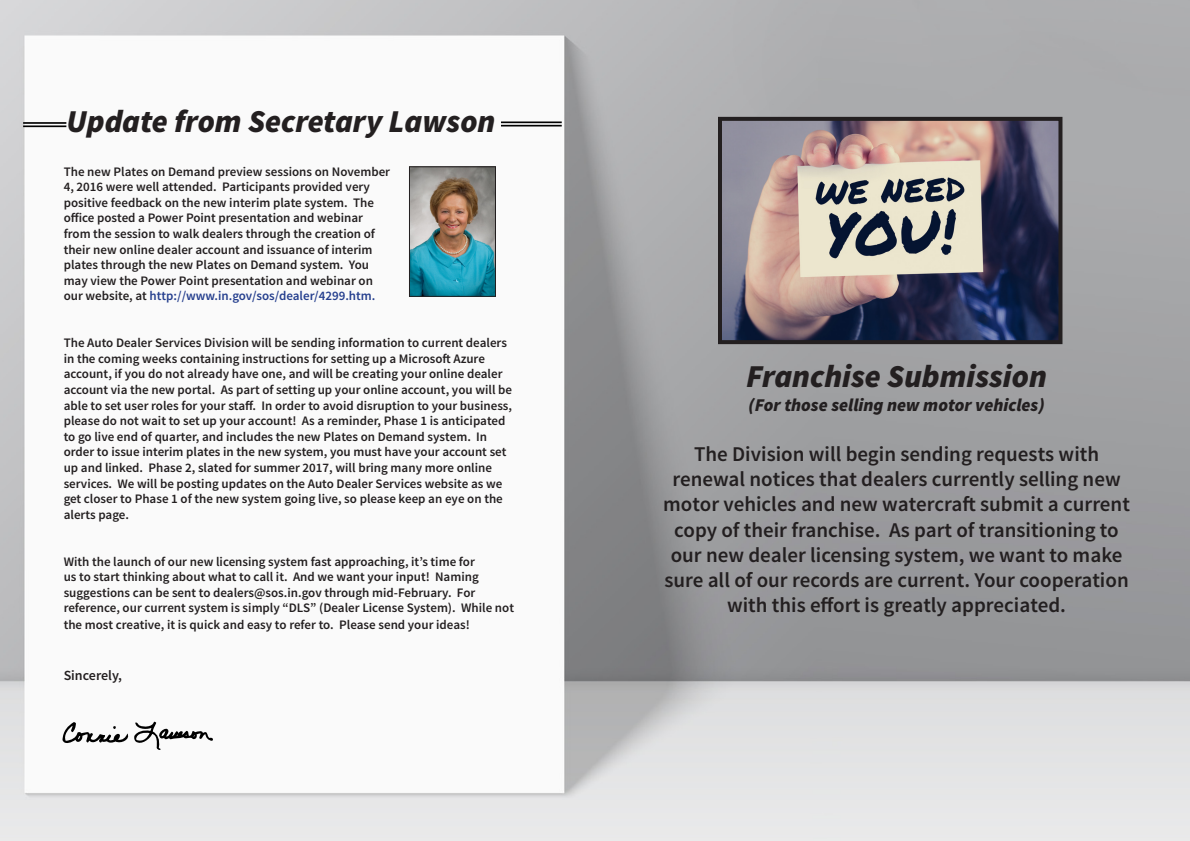
<style>
.page{position:relative;width:1190px;height:841px;background:#fff}
.page>*{position:absolute;margin:0;border:0;box-sizing:border-box;transform-origin:0 0}
.t1{font:italic 900 31.9px "Source Sans Pro";color:#231f20}
.t2{font:600 21px/25.2px "Source Sans Pro";color:#231f20;text-align:center}
.t3{font:italic 900 18px "Source Sans Pro";color:#231f20}
.t4{font:600 14px "Source Sans Pro";color:#231f20}
.t5{font:600 13px/15.6px "Source Sans Pro";color:#231f20}
.s1{color:#253f8e}
</style>
<div class="page">
<img style="left:0;top:0;width:1190px;height:841px">
<hr style="left:501px;top:122px;width:61px;height:1px;background:#000">
<hr style="left:501px;top:125px;width:61px;height:1px;background:#000">
<hr style="left:23px;top:122px;width:43px;height:2px;background:#000">
<hr style="left:23px;top:125px;width:43px;height:2px;background:#000">
<svg style="left:62px;top:722px;width:151px;height:28px"></svg>
<img style="left:411px;top:168px;width:83px;height:127px">
<div style="left:409px;top:166px;width:87px;height:131px;border:1px solid #231f20"></div>
<img style="left:723px;top:122px;width:334px;height:217px">
<div style="left:718px;top:117px;width:344px;height:227px;border:4px solid #231f20"></div>
<p class="t1" style="left:66px;top:101px;width:431px">Update from Secretary Lawson</p>
<p class="t5" style="left:64px;top:164px;width:328px">The new Plates on Demand preview sessions on November 4, 2016 were well attended. Participants provided very positive feedback on the new interim plate system. The office posted a Power Point presentation and webinar from the session to walk dealers through the creation of their new online dealer account and issuance of interim plates through the new Plates on Demand system. You may view the Power Point presentation and webinar on our website, at <span class="s1">http://www.in.gov/sos/dealer/4299.htm.</span></p>
<p class="t5" style="left:64px;top:335px;width:450px">The Auto Dealer Services Division will be sending information to current dealers in the coming weeks containing instructions for setting up a Microsoft Azure account, if you do not already have one, and will be creating your online dealer account via the new portal. As part of setting up your online account, you will be able to set user roles for your staff. In order to avoid disruption to your business, please do not wait to set up your account! As a reminder, Phase 1 is anticipated to go live end of quarter, and includes the new Plates on Demand system. In order to issue interim plates in the new system, you must have your account set up and linked. Phase 2, slated for summer 2017, will bring many more online services. We will be posting updates on the Auto Dealer Services website as we get closer to Phase 1 of the new system going live, so please keep an eye on the alerts page.</p>
<p class="t5" style="left:64px;top:554px;width:452px">With the launch of our new licensing system fast approaching, it’s time for<br>us to start thinking about what to call it. And we want your input! Naming suggestions can be sent to dealers@sos.in.gov through mid-February. For reference, our current system is simply “DLS” (Dealer License System). While not</p>
<p class="t5" style="left:64px;top:617px;width:408px">the most creative, it is quick and easy to refer to. Please send your ideas!</p>
<p class="t4" style="left:64px;top:666px;width:60px">Sincerely,</p>
<p class="t1" style="left:746px;top:355px;width:302px">Franchise Submission</p>
<p class="t3" style="left:749px;top:393px;width:298px">(For those selling new motor vehicles)</p>
<p class="t2" style="left:663px;top:442px;width:468px">The Division will begin sending requests with renewal notices that dealers currently selling new motor vehicles and new watercraft submit a current copy of their franchise. As part of transitioning to our new dealer licensing system, we want to make sure all of our records are current. Your cooperation with this effort is greatly appreciated.</p>
</div>
